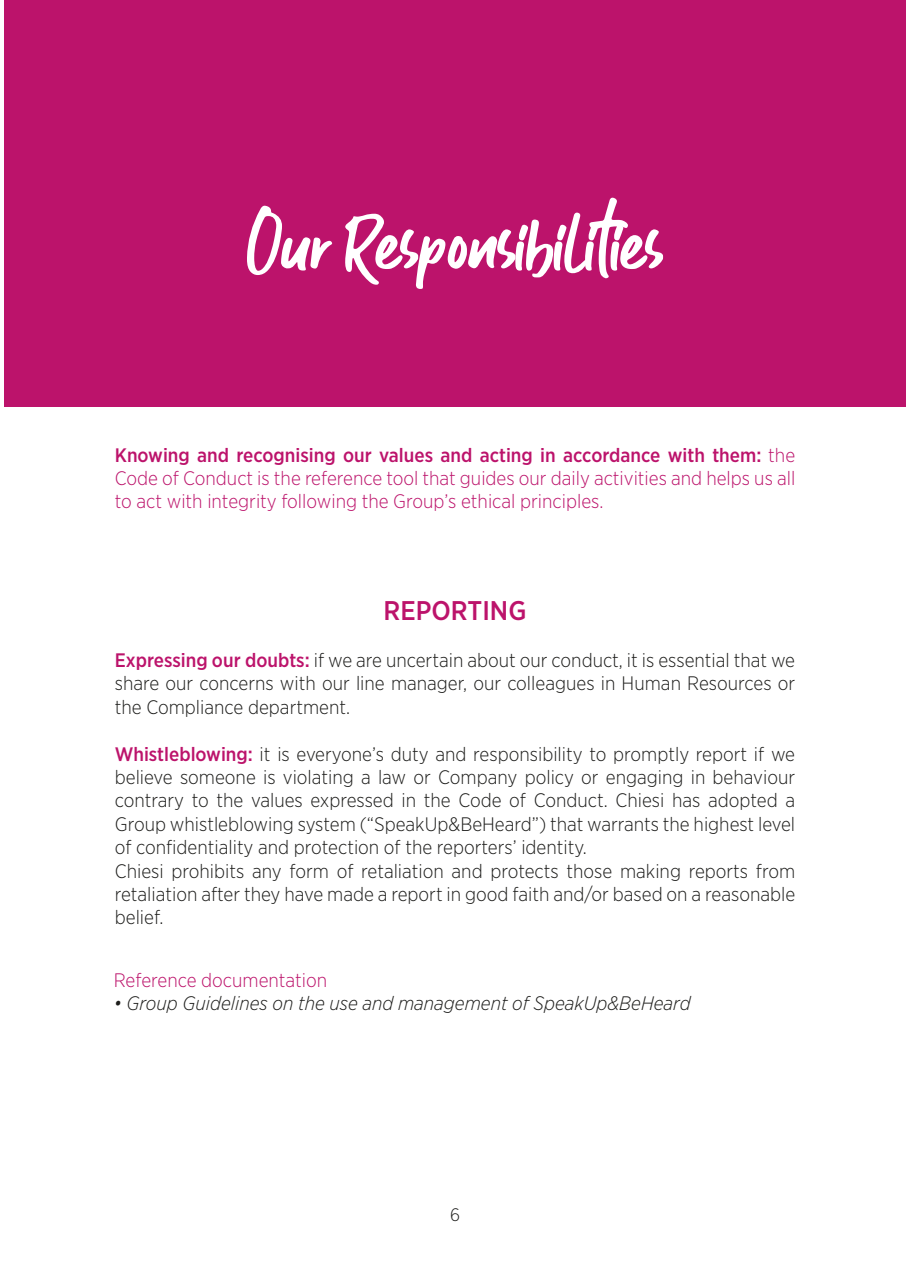
<style>
.page{position:relative;width:910px;height:1280px;background:#fff}
.page>*{position:absolute;margin:0;border:0;box-sizing:border-box;transform-origin:0 0}
.t1{font:75px "Guthen Bloots Basic";color:#fff}
.Subtitle{font:500 27px "Gotham Narrow";color:#bc136b}
.Paragrafo_1{font:300 19.5px/23.4px "Gotham Narrow";color:#1d1d1b;text-align:justify}
.Paragrafo_1-2{font:300 19.5px/23.4px "Gotham Narrow";color:#bc136b;text-align:justify}
.t2{font:italic 300 19.5px "Gotham Narrow";color:#1d1d1b}
.t3{font:300 18px "Gotham Narrow";color:#1d1d1b}
.s1{font-weight:500}
.s2{font-weight:500;color:#bc136b}
</style>
<div class="page">
<div style="left:4px;top:0;width:902px;height:406px;background:#bc136b"></div>
<p class="t1" style="left:247px;top:197px;width:418px">Our Responsibilities</p>
<p class="Paragrafo_1-2" style="left:115px;top:443px;width:682px"><span class="s1">Knowing and recognising our values and acting in accordance with them:</span> the Code of Conduct is the reference tool that guides our daily activities and helps us all to act with integrity following the Group’s ethical principles.</p>
<p class="Subtitle" style="left:384px;top:593px;width:144px">REPORTING</p>
<p class="Paragrafo_1" style="left:115px;top:648px;width:682px"><span class="s2">Expressing our doubts:</span> if we are uncertain about our conduct, it is essential that we share our concerns with our line manager, our colleagues in Human Resources or the Compliance department.</p>
<p class="Paragrafo_1" style="left:115px;top:742px;width:682px"><span class="s2">Whistleblowing:</span> it is everyone’s duty and responsibility to promptly report if we believe someone is violating a law or Company policy or engaging in behaviour contrary to the values expressed in the Code of Conduct. Chiesi has adopted a Group whistleblowing system (“SpeakUp&amp;BeHeard”) that warrants the highest level of confidentiality and protection of the reporters’ identity.</p>
<p class="Paragrafo_1" style="left:115px;top:859px;width:682px">Chiesi prohibits any form of retaliation and protects those making reports from retaliation after they have made a report in good faith and/or based on a reasonable belief.</p>
<p class="Paragrafo_1-2" style="left:114px;top:968px;width:215px">Reference documentation</p>
<p class="t2" style="left:114px;top:991px;width:578px">• Group Guidelines on the use and management of SpeakUp&amp;BeHeard</p>
<p class="t3" style="left:450px;top:1204px;width:11px">6</p>
</div>
